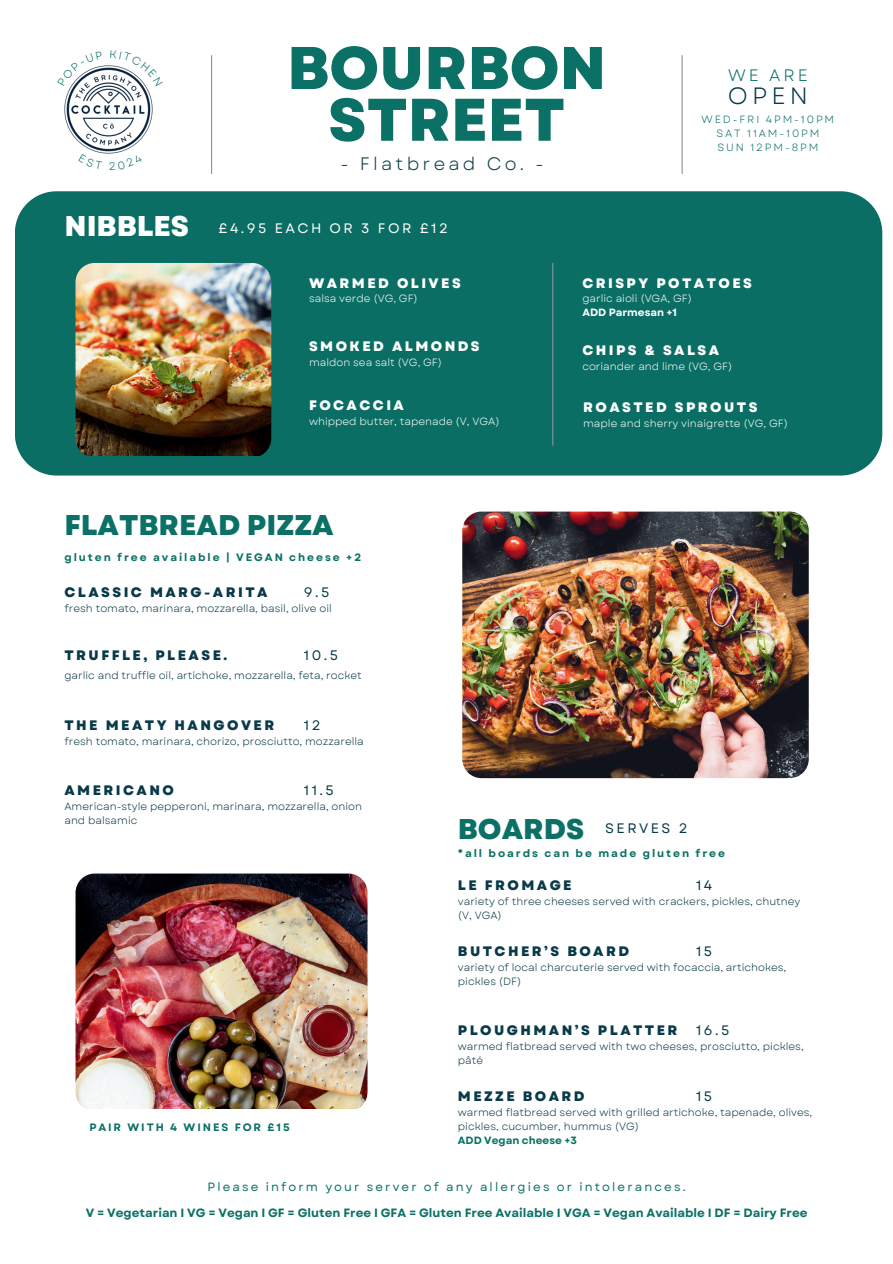
<style>
.page{position:relative;width:893px;height:1264px;background:#fff}
.page>*{position:absolute;margin:0;border:0;box-sizing:border-box;transform-origin:0 0}
.t1{font:800 60px/51.8px "Garet";color:#0b7166;text-align:center}
.t2{font:800 28.5px "Garet";color:#0b7166}
.t3{font:800 28.5px "Garet";color:#fff}
.t4{font:23.55px "Garet";color:#093a49}
.t5{font:18px "Garet";letter-spacing:.18em;color:#093a49}
.t6{font:16.5px "Garet";color:#0b7166}
.t7{font:800 13.65px "Garet";letter-spacing:.18em;color:#093a49}
.t8{font:800 13.65px "Garet";letter-spacing:.18em;color:#fff}
.t9{font:13.65px "Garet";letter-spacing:.18em;color:#093a49}
.t10{font:13.65px "Garet";letter-spacing:.18em;color:#fff}
.t11{font:700 12px "Garet";color:#0b7166}
.t12{font:12px "Garet";letter-spacing:.18em;color:#0b7166}
.t13{font:700 10.8px "Garet";letter-spacing:.18em;color:#0b7166}
.t14{font:10.5px/14px "Garet";color:#093a49}
.t15{font:10.5px "Garet";color:#fff}
.t16{font:10.5px/14px "Garet";letter-spacing:.18em;color:#0b7166;text-align:center}
.t17{font:700 10.5px "Garet";color:#0b7166}
.t18{font:700 10.5px "Garet";color:#fff}
</style>
<div class="page">
<div style="left:15px;top:191px;width:867px;height:284px;background:#0a6e64"></div>
<hr style="left:211px;top:55px;width:1px;height:119px;background:#889599">
<hr style="left:681px;top:55px;width:1px;height:119px;background:#889599">
<hr style="left:552px;top:263px;width:1px;height:182px;background:#889599">
<img style="left:64px;top:65px;width:89px;height:89px">
<img style="left:462px;top:511px;width:346px;height:267px">
<img style="left:75px;top:873px;width:292px;height:235px">
<img style="left:75px;top:263px;width:196px;height:192px">
<svg style="left:64px;top:65px;width:39px;height:21px"></svg>
<svg style="left:110px;top:65px;width:43px;height:21px"></svg>
<h2 class="t3" style="left:64px;top:208px;width:126px">NIBBLES</h2>
<h1 class="t1" style="left:287px;top:44px;width:320px">BOURBON<br>STREET</h1>
<h3 class="t5" style="left:340px;top:152px;width:205px">- Flatbread Co. -</h3>
<h3 class="t10" style="left:218px;top:220px;width:231px">£4.95 EACH OR 3 FOR £12</h3>
<h3 class="t6" style="left:728px;top:65px;width:81px">WE ARE</h3>
<p class="t16" style="left:701px;top:113px;width:134px">WED-FRI 4PM-10PM<br>SAT 11AM-10PM<br>SUN 12PM-8PM</p>
<h3 class="t4" style="left:727px;top:82px;width:82px">OPEN</h3>
<h3 class="t8" style="left:309px;top:274px;width:153px">WARMED OLIVES</h3>
<h3 class="t8" style="left:582px;top:274px;width:171px">CRISPY POTATOES</h3>
<p class="t15" style="left:309px;top:292px;width:110px">salsa verde (VG, GF)</p>
<p class="t15" style="left:582px;top:292px;width:111px">garlic aioli (VGA, GF)</p>
<p class="t18" style="left:582px;top:306px;width:96px">ADD Parmesan +1</p>
<h3 class="t8" style="left:309px;top:337px;width:172px">SMOKED ALMONDS</h3>
<h3 class="t8" style="left:582px;top:341px;width:138px">CHIPS &amp; SALSA</h3>
<p class="t15" style="left:309px;top:355px;width:135px">maldon sea salt (VG, GF)</p>
<p class="t15" style="left:582px;top:359px;width:152px">coriander and lime (VG, GF)</p>
<h3 class="t8" style="left:309px;top:397px;width:96px">FOCACCIA</h3>
<h3 class="t8" style="left:583px;top:399px;width:176px">ROASTED SPROUTS</h3>
<p class="t15" style="left:309px;top:415px;width:192px">whipped butter, tapenade (V, VGA)</p>
<p class="t15" style="left:583px;top:417px;width:206px">maple and sherry vinaigrette (VG, GF)</p>
<h2 class="t2" style="left:64px;top:507px;width:271px">FLATBREAD PIZZA</h2>
<p class="t13" style="left:64px;top:550px;width:298px">gluten free available | VEGAN cheese +2</p>
<h3 class="t7" style="left:64px;top:584px;width:204px">CLASSIC MARG-ARITA</h3>
<h3 class="t9" style="left:304px;top:584px;width:27px">9.5</h3>
<p class="t14" style="left:64px;top:602px;width:269px">fresh tomato, marinara, mozzarella, basil, olive oil</p>
<h3 class="t7" style="left:64px;top:647px;width:164px">TRUFFLE, PLEASE.</h3>
<h3 class="t9" style="left:304px;top:647px;width:36px">10.5</h3>
<p class="t14" style="left:64px;top:668px;width:299px">garlic and truffle oil, artichoke, mozzarella, feta, rocket</p>
<h3 class="t7" style="left:64px;top:716px;width:211px">THE MEATY HANGOVER</h3>
<h3 class="t9" style="left:304px;top:716px;width:18px">12</h3>
<p class="t14" style="left:64px;top:734px;width:301px">fresh tomato, marinara, chorizo, prosciutto, mozzarella</p>
<h3 class="t7" style="left:64px;top:781px;width:111px">AMERICANO</h3>
<h3 class="t9" style="left:304px;top:782px;width:31px">11.5</h3>
<p class="t14" style="left:64px;top:799px;width:299px">American-style pepperoni, marinara, mozzarella, onion and balsamic</p>
<p class="t13" style="left:89px;top:1120px;width:202px">PAIR WITH 4 WINES FOR £15</p>
<h2 class="t2" style="left:458px;top:810px;width:128px">BOARDS</h2>
<h3 class="t9" style="left:605px;top:819px;width:84px">SERVES 2</h3>
<p class="t13" style="left:458px;top:846px;width:268px">*all boards can be made gluten free</p>
<h3 class="t7" style="left:458px;top:877px;width:115px">LE FROMAGE</h3>
<h3 class="t9" style="left:696px;top:877px;width:18px">14</h3>
<p class="t14" style="left:458px;top:894px;width:344px">variety of three cheeses served with crackers, pickles, chutney (V, VGA)</p>
<h3 class="t7" style="left:458px;top:942px;width:173px">BUTCHER’S BOARD</h3>
<h3 class="t9" style="left:696px;top:942px;width:18px">15</h3>
<p class="t14" style="left:458px;top:960px;width:330px">variety of local charcuterie served with focaccia, artichokes, pickles (DF)</p>
<h3 class="t7" style="left:458px;top:1021px;width:221px">PLOUGHMAN’S PLATTER</h3>
<h3 class="t9" style="left:696px;top:1022px;width:35px">16.5</h3>
<p class="t14" style="left:458px;top:1039px;width:347px">warmed flatbread served with two cheeses, prosciutto, pickles, pâté</p>
<h3 class="t7" style="left:458px;top:1087px;width:128px">MEZZE BOARD</h3>
<h3 class="t9" style="left:696px;top:1087px;width:18px">15</h3>
<p class="t14" style="left:458px;top:1105px;width:356px">warmed flatbread served with grilled artichoke, tapenade, olives, pickles, cucumber, hummus (VG)</p>
<p class="t17" style="left:458px;top:1133px;width:120px">ADD Vegan cheese +3</p>
<p class="t12" style="left:208px;top:1178px;width:479px">Please inform your server of any allergies or intolerances.</p>
<p class="t11" style="left:86px;top:1204px;width:723px">V = Vegetarian I VG = Vegan I GF = Gluten Free I GFA = Gluten Free Available I VGA = Vegan Available I DF = Dairy Free</p>
</div>
